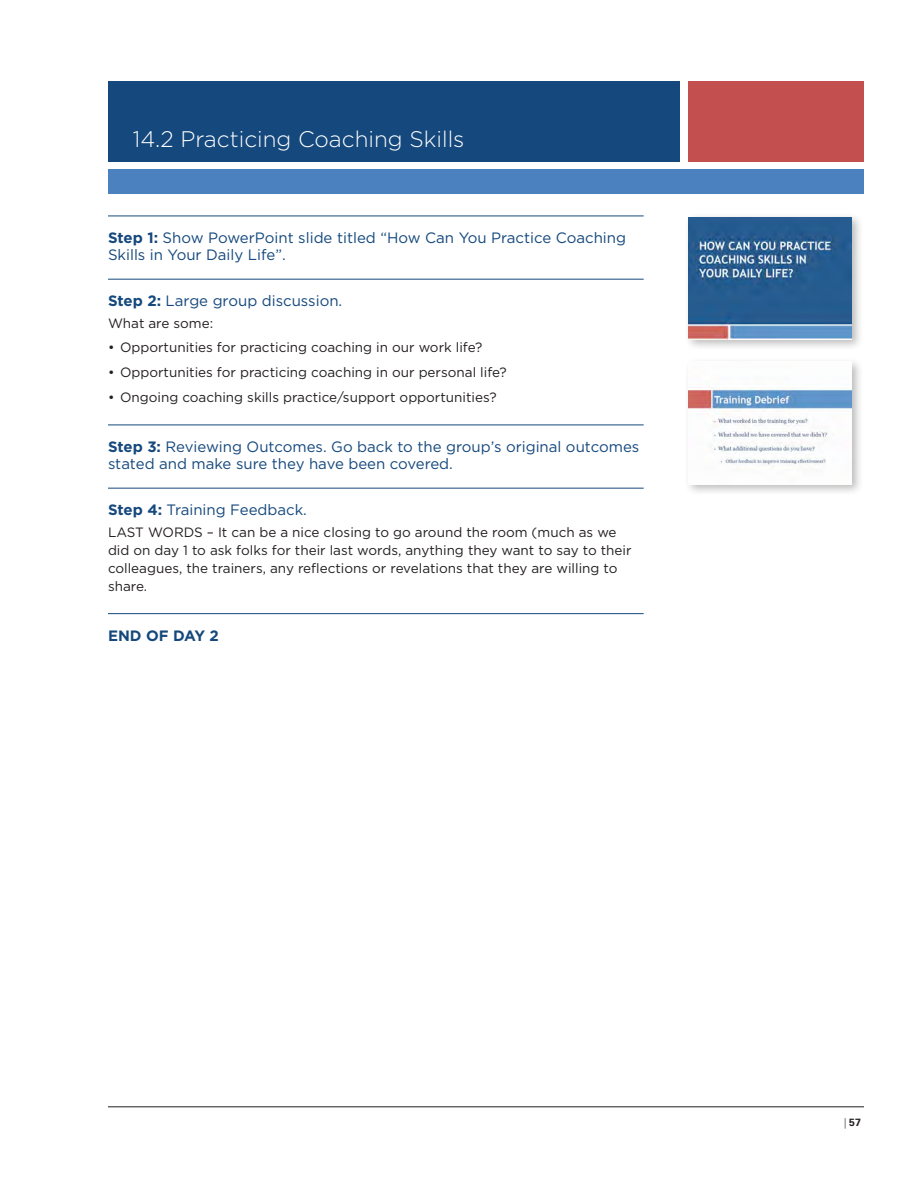
<style>
.page{position:relative;width:918px;height:1188px;background:#fff}
.page>*{position:absolute;margin:0;border:0;box-sizing:border-box;transform-origin:0 0}
.section_start{font:300 22.5px "Gotham";color:#fff}
.Step{font:15px/16.5px "Gotham";color:#15487c}
.Step-2{font:700 15px "Gotham";color:#15487c}
.body{font:13.5px/18px "Gotham";color:#231f20}
.t1{font:700 10.5px "Univers LT Std";color:#231f20}
.s1{font-weight:700}
.s2{font-weight:300;font-stretch:condensed}
</style>
<div class="page">
<hr style="left:108px;top:1107px;width:756px;height:1px;background:#231f20">
<div style="left:108px;top:82px;width:572px;height:80px;background:#15487c"></div>
<div style="left:689px;top:82px;width:175px;height:80px;background:#c3504e"></div>
<div style="left:108px;top:170px;width:755px;height:24px;background:#4b81be"></div>
<hr style="left:108px;top:216px;width:536px;height:1px;background:#15487c">
<hr style="left:108px;top:279px;width:536px;height:1px;background:#15487c">
<hr style="left:108px;top:425px;width:536px;height:1px;background:#15487c">
<hr style="left:108px;top:488px;width:536px;height:1px;background:#15487c">
<hr style="left:108px;top:613px;width:536px;height:1px;background:#15487c">
<div style="left:684px;top:213px;width:179px;height:138px;background:#231f20;opacity:.3"></div>
<img style="left:688px;top:217px;width:163px;height:122px">
<div style="left:684px;top:358px;width:179px;height:138px;background:#231f20;opacity:.3"></div>
<img style="left:688px;top:362px;width:163px;height:122px">
<p class="section_start" style="left:133px;top:127px;width:333px">14.2 Practicing Coaching Skills</p>
<p class="Step" style="left:108px;top:230px;width:520px"><span class="s1">Step 1:</span> Show PowerPoint slide titled “How Can You Practice Coaching<br>Skills in Your Daily Life”.</p>
<p class="Step" style="left:108px;top:293px;width:236px"><span class="s1">Step 2:</span> Large group discussion.</p>
<p class="body" style="left:108px;top:314px;width:107px">What are some:</p>
<p class="body" style="left:108px;top:339px;width:376px">• Opportunities for practicing coaching in our work life?</p>
<p class="body" style="left:108px;top:363px;width:400px">• Opportunities for practicing coaching in our personal life?</p>
<p class="body" style="left:108px;top:388px;width:390px">• Ongoing coaching skills practice/support opportunities?</p>
<p class="Step" style="left:108px;top:439px;width:533px"><span class="s1">Step 3:</span> Reviewing Outcomes. Go back to the group’s original outcomes stated and make sure they have been covered.</p>
<p class="Step" style="left:108px;top:502px;width:200px"><span class="s1">Step 4:</span> Training Feedback.</p>
<p class="body" style="left:108px;top:523px;width:525px">LAST WORDS – It can be a nice closing to go around the room (much as we did on day 1 to ask folks for their last words, anything they want to say to their colleagues, the trainers, any reflections or revelations that they are willing to share.</p>
<p class="Step-2" style="left:108px;top:626px;width:112px">END OF DAY 2</p>
<p class="t1" style="left:844px;top:1117px;width:18px"><span class="s2">|</span> 57</p>
</div>
